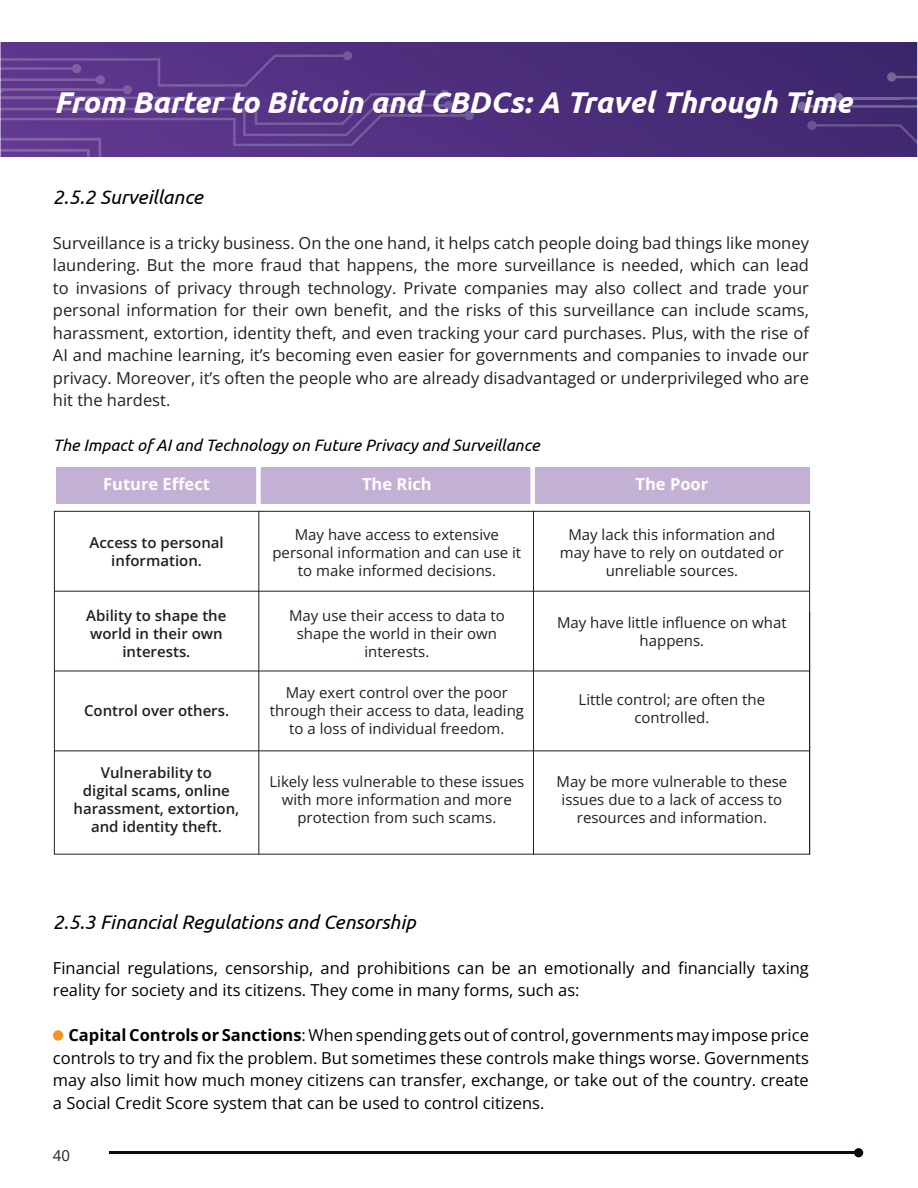
<style>
.page{position:relative;width:918px;height:1188px;background:#fff}
.page>*{position:absolute;margin:0;border:0;box-sizing:border-box;transform-origin:0 0}
.t1{font:italic 700 30px "Ubuntu";color:#fff}
.t2{font:italic 19.5px "Ubuntu";color:#000}
.t3{font:16.5px/22.5px "Open Sans";color:#231f20;text-align:justify}
.t4{font:16.5px/22.5px "Open Sans";color:#000}
.t5{font:italic 16.5px "Ubuntu";color:#000}
.t6{font:700 16.5px "Open Sans";color:#fff}
.t7{font:15px/18px "Open Sans";color:#231f20;text-align:center}
.t8{font:600 15px/18px "Open Sans";color:#231f20;text-align:center}
.s1{font-weight:700}
</style>
<div class="page">
<svg style="left:2px;top:43px;width:800px;height:113px;background:#482c78"></svg>
<div style="left:798px;top:102px;width:9px;height:9px;background:#7b689c;border-radius:50%"></div>
<svg style="left:2px;top:51px;width:472px;height:105px;background:#5b388a"></svg>
<hr style="left:109px;top:1152px;width:746px;height:2px;background:#080c0d">
<svg style="left:802px;top:42px;width:116px;height:1116px"></svg>
<div style="left:53px;top:1030px;width:10px;height:11px;background:#f79320;border-radius:50%"></div>
<div style="left:56px;top:468px;width:754px;height:36px;background:#c2b1d5"></div>
<hr style="left:258px;top:511px;width:1px;height:344px;background:#231f20">
<hr style="left:533px;top:511px;width:1px;height:344px;background:#231f20">
<hr style="left:809px;top:511px;width:1px;height:344px;background:#231f20">
<hr style="left:54px;top:511px;width:1px;height:344px;background:#231f20">
<hr style="left:54px;top:511px;width:756px;height:1px;background:#231f20">
<hr style="left:54px;top:671px;width:756px;height:1px;background:#231f20">
<hr style="left:54px;top:591px;width:756px;height:1px;background:#231f20">
<hr style="left:54px;top:750px;width:756px;height:1px;background:#231f20">
<hr style="left:54px;top:854px;width:756px;height:1px;background:#231f20">
<div style="left:256px;top:464px;width:5px;height:44px;background:#fff"></div>
<div style="left:530px;top:464px;width:5px;height:44px;background:#fff"></div>
<p class="t1" style="left:54px;top:84px;width:799px">From Barter to Bitcoin and CBDCs: A Travel Through Time</p>
<p class="t2" style="left:53px;top:185px;width:152px">2.5.2 Surveillance</p>
<p class="t3" style="left:53px;top:231px;width:758px">Surveillance is a tricky business. On the one hand, it helps catch people doing bad things like money laundering. But the more fraud that happens, the more surveillance is needed, which can lead to invasions of privacy through technology. Private companies may also collect and trade your personal information for their own benefit, and the risks of this surveillance can include scams, harassment, extortion, identity theft, and even tracking your card purchases. Plus, with the rise of AI and machine learning, it’s becoming even easier for governments and companies to invade our privacy. Moreover, it’s often the people who are already disadvantaged or underprivileged who are hit the hardest.</p>
<p class="t5" style="left:53px;top:435px;width:488px">The Impact of AI and Technology on Future Privacy and Surveillance</p>
<p class="t6" style="left:103px;top:472px;width:108px">Future Effect</p>
<p class="t6" style="left:362px;top:472px;width:71px">The Rich</p>
<p class="t6" style="left:636px;top:472px;width:74px">The Poor</p>
<p class="t8" style="left:90px;top:533px;width:136px">Access to personal information.</p>
<p class="t7" style="left:272px;top:525px;width:250px">May have access to extensive personal information and can use it to make informed decisions.</p>
<p class="t7" style="left:560px;top:525px;width:226px">May lack this information and may have to rely on outdated or unreliable sources.</p>
<p class="t7" style="left:289px;top:606px;width:217px">May use their access to data to shape the world in their own interests.</p>
<p class="t7" style="left:557px;top:613px;width:231px">May have little influence on what happens.</p>
<p class="t7" style="left:270px;top:684px;width:256px">May exert control over the poor through their access to data, leading to a loss of individual freedom.</p>
<p class="t7" style="left:579px;top:690px;width:188px">Little control; are often the controlled.</p>
<p class="t8" style="left:86px;top:606px;width:142px">Ability to shape the world in their own interests.</p>
<p class="t8" style="left:84px;top:702px;width:147px">Control over others.</p>
<p class="t8" style="left:74px;top:764px;width:167px">Vulnerability to<br>digital scams, online harassment, extortion, and identity theft.</p>
<p class="t7" style="left:269px;top:772px;width:256px">Likely less vulnerable to these issues with more information and more protection from such scams.</p>
<p class="t7" style="left:557px;top:772px;width:232px">May be more vulnerable to these issues due to a lack of access to resources and information.</p>
<p class="t2" style="left:53px;top:910px;width:364px">2.5.3 Financial Regulations and Censorship</p>
<p class="t4" style="left:53px;top:956px;width:757px">Financial regulations, censorship, and prohibitions can be an emotionally and financially taxing reality for society and its citizens. They come in many forms, such as:</p>
<p class="t4" style="left:53px;top:1024px;width:758px;text-align:justify;text-indent:16px"><span class="s1">Capital Controls or Sanctions</span>: When spending gets out of control, governments may impose price controls to try and fix the problem. But sometimes these controls make things worse. Governments may also limit how much money citizens can transfer, exchange, or take out of the country. create a Social Credit Score system that can be used to control citizens.</p>
<p class="t7" style="left:53px;top:1146px;width:19px">40</p>
</div>
